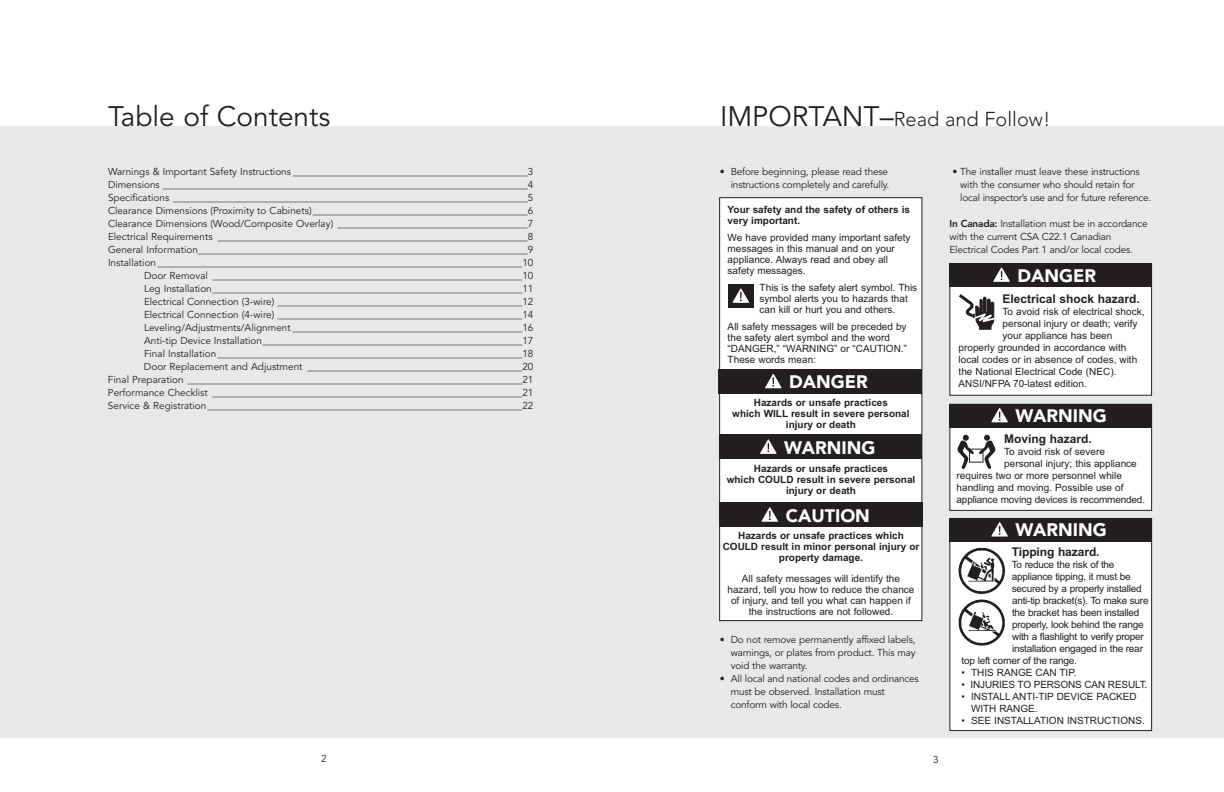
<style>
.page{position:relative;width:1224px;height:792px;background:#fff}
.page>*{position:absolute;margin:0;border:0;box-sizing:border-box;transform-origin:0 0}
.t1{font:28px "Avenir";color:#231f20}
.t2{font:300 20px "Avenir";color:#231f20}
.t3{font:900 18px "Avenir";color:#fff}
.t4{font:700 12px "Arial";color:#231f20}
.t5{font:10px/13px "Avenir";color:#231f20}
.t6{font:10px/11px "Arial";color:#231f20}
.t7{font:700 10px/11px "Arial";color:#231f20;text-align:center}
.t8{font:10px "Arial";letter-spacing:-.02em;color:#231f20}
.s1{font-weight:400;font-size:28px}
.s2{font-weight:800}
</style>
<div class="page">
<div style="left:594px;top:126px;width:630px;height:612px;background:#e7e8e9"></div>
<div style="left:0;top:126px;width:630px;height:612px;background:#e7e8e9"></div>
<div style="left:720px;top:198px;width:202px;height:423px;background:#fff"></div>
<div style="left:719px;top:197px;width:203px;height:424px;border:1px solid #231f20"></div>
<div style="left:728px;top:284px;width:26px;height:23px;background:#231f20"></div>
<svg style="left:732px;top:288px;width:17px;height:15px"></svg>
<div style="left:719px;top:369px;width:202px;height:25px;background:#231f20"></div>
<svg style="left:765px;top:374px;width:17px;height:14px"></svg>
<div style="left:720px;top:434px;width:201px;height:25px;background:#231f20"></div>
<svg style="left:760px;top:439px;width:17px;height:15px"></svg>
<div style="left:720px;top:502px;width:202px;height:25px;background:#231f20"></div>
<svg style="left:761px;top:507px;width:17px;height:15px"></svg>
<div style="left:950px;top:264px;width:202px;height:131px;background:#fff"></div>
<div style="left:950px;top:264px;width:202px;height:23px;background:#231f20"></div>
<svg style="left:993px;top:267px;width:17px;height:15px"></svg>
<div style="left:950px;top:264px;width:202px;height:132px;border:1px solid #231f20"></div>
<div style="left:950px;top:404px;width:202px;height:106px;background:#fff"></div>
<div style="left:950px;top:404px;width:202px;height:24px;background:#231f20"></div>
<svg style="left:991px;top:408px;width:17px;height:14px"></svg>
<div style="left:950px;top:404px;width:202px;height:107px;border:1px solid #231f20"></div>
<div style="left:950px;top:518px;width:202px;height:213px;background:#fff"></div>
<div style="left:950px;top:518px;width:202px;height:24px;background:#231f20"></div>
<svg style="left:991px;top:522px;width:17px;height:15px"></svg>
<div style="left:950px;top:518px;width:202px;height:213px;border:1px solid #231f20"></div>
<img style="left:958px;top:547px;width:48px;height:47px">
<svg style="left:959px;top:294px;width:36px;height:36px"></svg>
<img style="left:958px;top:599px;width:47px;height:47px">
<svg style="left:958px;top:435px;width:37px;height:34px"></svg>
<div style="left:969px;top:449px;width:14px;height:14px;border:1px solid #231f20"></div>
<h1 class="t1" style="left:108px;top:105px;width:224px">Table of Contents</h1>
<h1 class="t1" style="left:720px;top:105px;width:161px">IMPORTANT</h1>
<h2 class="t2" style="left:880px;top:111px;width:172px"><span class="s1">–</span>Read and Follow!</h2>
<p class="t5" style="left:108px;top:166px;width:427px;text-align:right">Warnings &amp; Important Safety Instructions _______________________________________________3<br>Dimensions _________________________________________________________________________4<br>Specifications _______________________________________________________________________5<br>Clearance Dimensions (Proximity to Cabinets) ___________________________________________6<br>Clearance Dimensions (Wood/Composite Overlay) ______________________________________7<br>Electrical Requirements ______________________________________________________________8<br>General Information__________________________________________________________________9<br>Installation_________________________________________________________________________10<br>Door Removal ______________________________________________________________10<br>Leg Installation______________________________________________________________11<br>Electrical Connection (3-wire) _________________________________________________12<br>Electrical Connection (4-wire) _________________________________________________14<br>Leveling/Adjustments/Alignment ______________________________________________16<br>Anti-tip Device Installation____________________________________________________17<br>Final Installation_____________________________________________________________18<br>Door Replacement and Adjustment ___________________________________________20<br>Final Preparation ___________________________________________________________________21<br>Performance Checklist ______________________________________________________________21<br>Service &amp; Registration_______________________________________________________________22</p>
<p class="t5" style="left:720px;top:166px;width:171px;text-align:right">• Before beginning, please read these instructions completely and carefully.</p>
<p class="t7" style="left:728px;top:204px;width:184px;text-align:left">Your safety and the safety of others is very important.</p>
<p class="t6" style="left:728px;top:232px;width:184px">We have provided many important safety messages in this manual and on your appliance. Always read and obey all safety messages.</p>
<p class="t6" style="left:760px;top:282px;width:159px">This is the safety alert symbol. This symbol alerts you to hazards that can kill or hurt you and others.</p>
<p class="t6" style="left:728px;top:321px;width:181px">All safety messages will be preceded by the safety alert symbol and the word “DANGER,” “WARNING” or “CAUTION.”<br>These words mean:</p>
<p class="t7" style="left:732px;top:397px;width:179px">Hazards or unsafe practices<br>which WILL result in severe personal injury or death</p>
<h3 class="t3" style="left:789px;top:374px;width:80px">DANGER</h3>
<h3 class="t3" style="left:784px;top:440px;width:93px">WARNING</h3>
<p class="t7" style="left:727px;top:463px;width:190px">Hazards or unsafe practices<br>which COULD result in severe personal injury or death</p>
<p class="t7" style="left:723px;top:530px;width:198px">Hazards or unsafe practices which<br>COULD result in minor personal injury or property damage.</p>
<p class="t6" style="left:727px;top:573px;width:189px;text-align:center">All safety messages will identify the hazard, tell you how to reduce the chance of injury, and tell you what can happen if the instructions are not followed.</p>
<h3 class="t3" style="left:786px;top:508px;width:86px">CAUTION</h3>
<p class="t5" style="left:731px;top:634px;width:186px;text-align:justify;text-indent:-11px">• Do not remove permanently affixed labels, warnings, or plates from product. This may void the warranty.</p>
<p class="t5" style="left:731px;top:673px;width:190px;text-indent:-11px">• All local and national codes and ordinances must be observed. Installation must conform with local codes.</p>
<p class="t5" style="left:960px;top:166px;width:193px;text-indent:-8px">• The installer must leave these instructions with the consumer who should retain for local inspector’s use and for future reference.</p>
<p class="t5" style="left:950px;top:218px;width:200px"><span class="s2">In Canada:</span> Installation must be in accordance with the current CSA C22.1 Canadian<br>Electrical Codes Part 1 and/or local codes.</p>
<h3 class="t3" style="left:1017px;top:268px;width:80px">DANGER</h3>
<p class="t4" style="left:1003px;top:292px;width:139px">Electrical shock hazard.</p>
<p class="t6" style="left:1003px;top:306px;width:143px">To avoid risk of electrical shock,</p>
<p class="t6" style="left:1003px;top:318px;width:137px">personal injury or death; verify</p>
<p class="t6" style="left:1003px;top:330px;width:111px">your appliance has been</p>
<p class="t6" style="left:959px;top:342px;width:169px">properly grounded in accordance with</p>
<p class="t6" style="left:959px;top:354px;width:180px">local codes or in absence of codes, with</p>
<p class="t6" style="left:959px;top:366px;width:159px">the National Electrical Code (NEC).</p>
<p class="t6" style="left:959px;top:378px;width:130px">ANSI/NFPA 70-latest edition.</p>
<h3 class="t3" style="left:1016px;top:409px;width:93px">WARNING</h3>
<p class="t4" style="left:1004px;top:432px;width:89px">Moving hazard.</p>
<p class="t6" style="left:1004px;top:446px;width:102px">To avoid risk of severe</p>
<p class="t6" style="left:1004px;top:458px;width:134px">personal injury; this appliance</p>
<p class="t6" style="left:957px;top:470px;width:167px">requires two or more personnel while</p>
<p class="t6" style="left:957px;top:482px;width:169px">handling and moving. Possible use of</p>
<p class="t6" style="left:957px;top:494px;width:190px">appliance moving devices is recommended.</p>
<h3 class="t3" style="left:1016px;top:523px;width:93px">WARNING</h3>
<p class="t4" style="left:1012px;top:545px;width:89px">Tipping hazard.</p>
<p class="t8" style="left:1012px;top:559px;width:104px">To reduce the risk of the</p>
<p class="t8" style="left:1012px;top:571px;width:120px">appliance tipping, it must be</p>
<p class="t8" style="left:1012px;top:583px;width:132px">secured by a properly installed</p>
<p class="t8" style="left:1012px;top:595px;width:138px">anti-tip bracket(s). To make sure</p>
<p class="t8" style="left:1012px;top:607px;width:129px">the bracket has been installed</p>
<p class="t8" style="left:1012px;top:619px;width:133px">properly, look behind the range</p>
<p class="t8" style="left:1012px;top:631px;width:133px">with a flashlight to verify proper</p>
<p class="t8" style="left:1012px;top:643px;width:132px">installation engaged in the rear</p>
<p class="t8" style="left:962px;top:655px;width:117px">top left corner of the range.</p>
<p class="t6" style="left:962px;top:667px;width:116px">• THIS RANGE CAN TIP.</p>
<p class="t6" style="left:962px;top:679px;width:187px">• INJURIES TO PERSONS CAN RESULT.</p>
<p class="t6" style="left:971px;top:691px;width:167px;line-height:12px;text-indent:-9px">• INSTALL ANTI-TIP DEVICE PACKED<br>WITH RANGE.</p>
<p class="t6" style="left:962px;top:715px;width:185px">• SEE INSTALLATION INSTRUCTIONS.</p>
<p class="t5" style="left:321px;top:753px;width:7px">2</p>
<p class="t5" style="left:933px;top:753px;width:7px">3</p>
</div>
